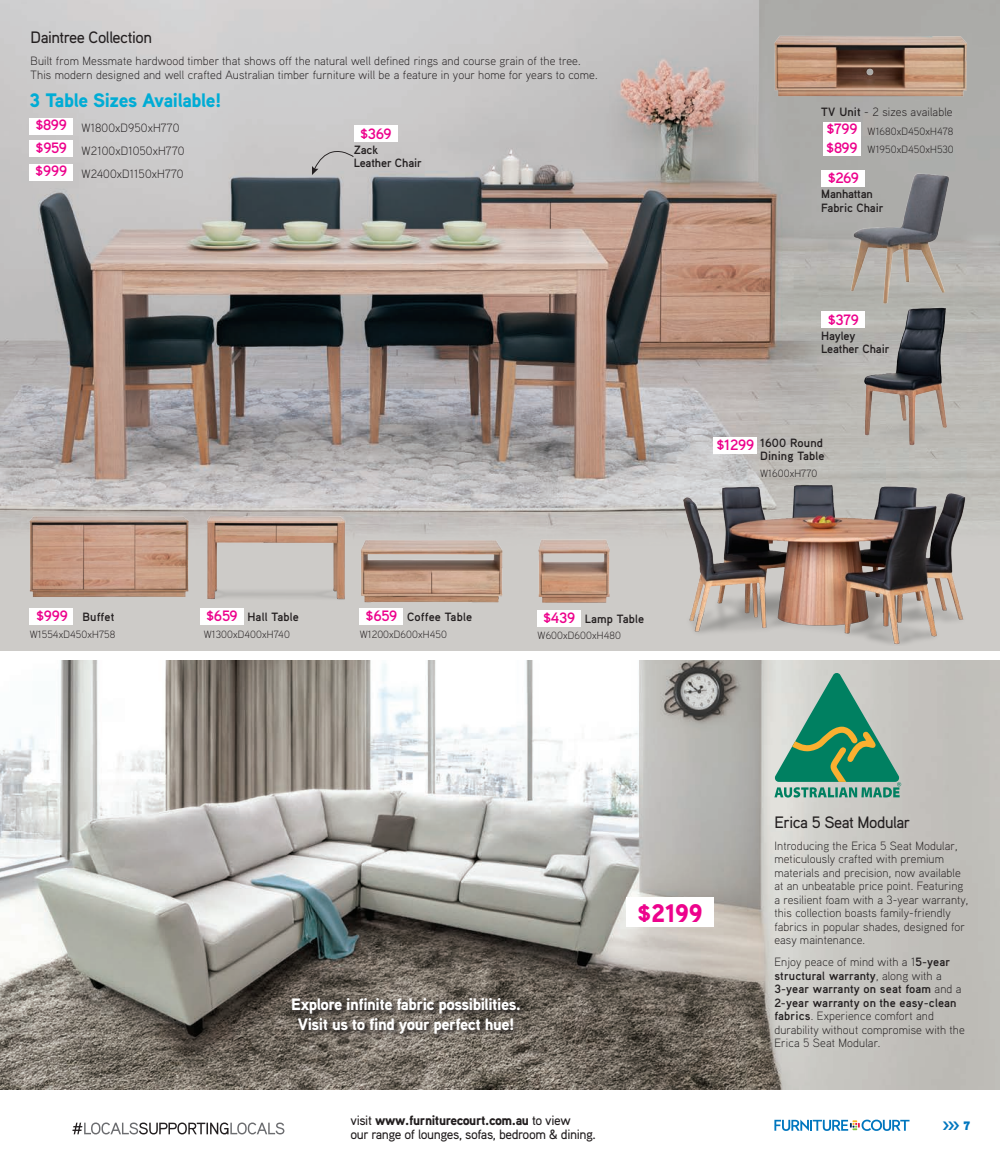
<style>
.page{position:relative;width:1000px;height:1170px;background:#fff}
.page>*{position:absolute;margin:0;border:0;box-sizing:border-box;transform-origin:0 0}
.Name{font:900 25.35px "Aaux Pro";color:#ed028c}
.Range_copy_-_Bold{font:900 19.5px "Aaux Pro";letter-spacing:-.02em;color:#00acd5}
.H1A{font:900 16.5px/19.5px "Aaux Pro";letter-spacing:-.03em;color:#fff;text-align:center}
.H1A-2{font:500 16.5px "Aaux Pro";letter-spacing:-.03em;color:#231f20}
.Name_Price{font:700 15px "Aaux Pro";letter-spacing:-.01em;color:#ed028c}
.t1{font:500 13.5px/13.5px "Aaux Pro";letter-spacing:-.03em;color:#231f20}
.t2{font:12.15px "Aaux Pro Ultra";color:#0076be}
.Name-2{font:300 12px/13.5px "Aaux Pro";letter-spacing:.01em;color:#231f20}
.Range_copy{font:300 12px "Aaux Pro";letter-spacing:.01em;color:#231f20}
.Range_copy-2{font:700 12px/13.5px "Aaux Pro";letter-spacing:-.01em;color:#231f20}
.Range_copy-3{font:700 12px/13.5px "Aaux Pro";letter-spacing:.01em;color:#231f20}
.Range_copy-4{font:300 10.5px "Aaux Pro";letter-spacing:.01em;color:#231f20}
.s1{font-weight:700}
.s2{font-weight:900}
</style>
<div class="page">
<div style="left:0;top:0;width:999px;height:650px;background:#cdcbc8"></div>
<img style="left:0;top:0;width:999px;height:536px">
<img style="left:0;top:660px;width:999px;height:429px">
<svg style="left:312px;top:149px;width:41px;height:26px"></svg>
<div style="left:291px;top:996px;width:236px;height:44px;background:#231f20;opacity:.9"></div>
<img style="left:677px;top:446px;width:292px;height:199px">
<img style="left:202px;top:510px;width:147px;height:90px">
<img style="left:771px;top:27px;width:198px;height:77px">
<img style="left:534px;top:533px;width:80px;height:70px">
<img style="left:28px;top:509px;width:161px;height:88px">
<img style="left:359px;top:534px;width:144px;height:69px">
<img style="left:849px;top:172px;width:101px;height:128px">
<img style="left:849px;top:300px;width:113px;height:152px">
<svg style="left:773px;top:672px;width:128px;height:125px;background:#77ab93"></svg>
<div style="left:30px;top:141px;width:43px;height:16px;background:#fff"></div>
<div style="left:30px;top:164px;width:43px;height:16px;background:#fff"></div>
<div style="left:30px;top:118px;width:43px;height:16px;background:#fff"></div>
<div style="left:713px;top:438px;width:43px;height:16px;background:#fff"></div>
<div style="left:200px;top:608px;width:43px;height:17px;background:#fff"></div>
<div style="left:359px;top:608px;width:44px;height:17px;background:#fff"></div>
<div style="left:537px;top:610px;width:43px;height:16px;background:#fff"></div>
<div style="left:30px;top:608px;width:43px;height:17px;background:#fff"></div>
<div style="left:823px;top:140px;width:37px;height:16px;background:#fff"></div>
<div style="left:823px;top:122px;width:37px;height:16px;background:#fff"></div>
<div style="left:821px;top:170px;width:43px;height:16px;background:#fff"></div>
<div style="left:821px;top:311px;width:43px;height:16px;background:#fff"></div>
<div style="left:354px;top:126px;width:43px;height:16px;background:#fff"></div>
<div style="left:626px;top:897px;width:87px;height:30px;background:#fff"></div>
<svg style="left:72px;top:1122px;width:212px;height:12px"></svg>
<svg style="left:774px;top:1119px;width:135px;height:11px"></svg>
<p class="H1A-2" style="left:31px;top:27px;width:123px">Daintree Collection</p>
<p class="Name-2" style="left:31px;top:54px;width:568px">Built from Messmate hardwood timber that shows off the natural well defined rings and course grain of the tree.<br>This modern designed and well crafted Australian timber furniture will be a feature in your home for years to come.</p>
<p class="Range_copy_-_Bold" style="left:30px;top:88px;width:193px">3 Table Sizes Available!</p>
<p class="Name_Price" style="left:35px;top:115px;width:33px">$899</p>
<p class="Name_Price" style="left:35px;top:161px;width:33px">$999</p>
<p class="Name_Price" style="left:36px;top:138px;width:33px">$959</p>
<p class="Range_copy" style="left:81px;top:120px;width:99px">W1800xD950xH770</p>
<p class="Range_copy" style="left:81px;top:143px;width:105px">W2100xD1050xH770</p>
<p class="Range_copy" style="left:81px;top:166px;width:104px">W2400xD1150xH770</p>
<p class="Name_Price" style="left:360px;top:124px;width:33px">$369</p>
<p class="Range_copy-2" style="left:353px;top:143px;width:70px">Zack<br>Leather Chair</p>
<p class="Name_Price" style="left:36px;top:606px;width:33px">$999</p>
<p class="Name_Price" style="left:206px;top:606px;width:33px">$659</p>
<p class="Name_Price" style="left:365px;top:606px;width:33px">$659</p>
<p class="Name_Price" style="left:543px;top:608px;width:34px">$439</p>
<p class="Range_copy-3" style="left:407px;top:610px;width:67px">Coffee Table</p>
<p class="Range_copy-4" style="left:359px;top:627px;width:89px">W1200xD600xH450</p>
<p class="Range_copy-3" style="left:247px;top:610px;width:53px">Hall Table</p>
<p class="Range_copy-4" style="left:204px;top:627px;width:87px">W1300xD400xH740</p>
<p class="Range_copy-2" style="left:82px;top:610px;width:33px">Buffet</p>
<p class="Range_copy-4" style="left:30px;top:627px;width:87px">W1554xD450xH758</p>
<p class="Range_copy-3" style="left:584px;top:612px;width:61px">Lamp Table</p>
<p class="Range_copy-4" style="left:537px;top:629px;width:85px">W600xD600xH480</p>
<p class="Range_copy" style="left:821px;top:104px;width:133px"><span class="s1">TV Unit</span> - 2 sizes available</p>
<p class="Range_copy-4" style="left:867px;top:143px;width:88px">W1950xD450xH530</p>
<p class="Name_Price" style="left:826px;top:120px;width:33px">$799</p>
<p class="Name_Price" style="left:826px;top:138px;width:33px">$899</p>
<p class="Name_Price" style="left:827px;top:168px;width:33px">$269</p>
<p class="Range_copy-4" style="left:867px;top:124px;width:87px">W1680xD450xH478</p>
<p class="Range_copy-2" style="left:821px;top:187px;width:64px">Manhattan<br>Fabric Chair</p>
<p class="Name_Price" style="left:827px;top:310px;width:33px">$379</p>
<p class="Range_copy-2" style="left:821px;top:328px;width:70px">Hayley<br>Leather Chair</p>
<p class="Range_copy-3" style="left:760px;top:435px;width:66px">1600 Round<br>Dining Table</p>
<p class="Range_copy-4" style="left:760px;top:466px;width:59px">W1600xH770</p>
<p class="Name_Price" style="left:716px;top:435px;width:39px">$1299</p>
<p class="H1A" style="left:291px;top:993px;width:231px">Explore infinite fabric possibilities.<br>Visit us to find your perfect hue!</p>
<p class="t1" style="left:350px;top:1113px;width:247px">visit <span class="s2">www.furniturecourt.com.au</span> to view<br>our range of lounges, sofas, bedroom &amp; dining.</p>
<p class="Name" style="left:637px;top:896px;width:67px">$2199</p>
<p class="H1A-2" style="left:774px;top:811px;width:137px">Erica 5 Seat Modular</p>
<p class="Name-2" style="left:774px;top:838px;width:195px">Introducing the Erica 5 Seat Modular, meticulously crafted with premium materials and precision, now available at an unbeatable price point. Featuring a resilient foam with a 3-year warranty, this collection boasts family-friendly fabrics in popular shades, designed for easy maintenance.</p>
<p class="Name-2" style="left:774px;top:954px;width:192px">Enjoy peace of mind with a 1<span class="s1">5-year structural warranty</span>, along with a<br><span class="s1">3-year warranty on seat foam</span> and a<br><span class="s1">2-year warranty on the easy-clean fabrics</span>. Experience comfort and durability without compromise with the<br>Erica 5 Seat Modular.</p>
<p class="t2" style="left:942px;top:1117px;width:29px">&gt;&gt;&gt; 7</p>
</div>
